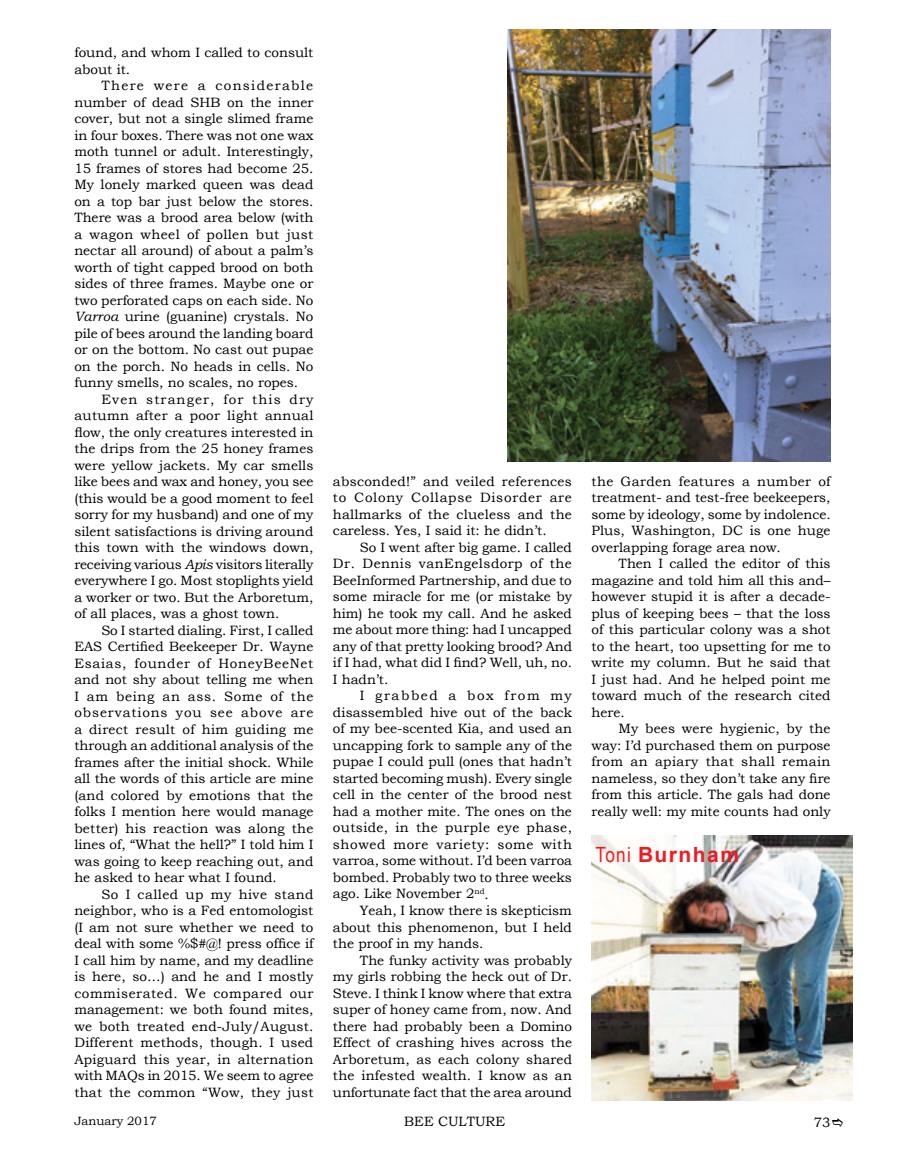
<style>
.page{position:relative;width:905px;height:1175px;background:#fff}
.page>*{position:absolute;margin:0;border:0;box-sizing:border-box;transform-origin:0 0}
.t1{font:700 21px "Arial";letter-spacing:.07em;color:#ed1d24}
.t2{font:13.5px/16.5px "Bookman Old Style";color:#000;text-align:justify}
.t3{font:12px "Bookman Old Style";color:#000}
.s1{font-style:italic}
.s2{font-family:"Arial Narrow";font-weight:400}
</style>
<div class="page">
<img style="left:591px;top:836px;width:261px;height:264px">
<img style="left:507px;top:30px;width:323px;height:431px">
<p class="t2" style="left:74px;top:44px;width:240px">found, and whom I called to consult about it.</p>
<p class="t2" style="left:74px;top:77px;width:241px;text-indent:27px">There were a considerable number of dead SHB on the inner cover, but not a single slimed frame in four boxes. There was not one wax moth tunnel or adult. Interestingly, 15 frames of stores had become 25.<br>My lonely marked queen was dead on a top bar just below the stores.<br>There was a brood area below (with a wagon wheel of pollen but just nectar all around) of about a palm’s worth of tight capped brood on both sides of three frames. Maybe one or two perforated caps on each side. No <span class="s1">Varroa</span> urine (guanine) crystals. No pile of bees around the landing board or on the bottom. No cast out pupae on the porch. No heads in cells. No funny smells, no scales, no ropes.</p>
<p class="t2" style="left:74px;top:391px;width:241px;text-indent:27px">Even stranger, for this dry autumn after a poor light annual flow, the only creatures interested in the drips from the 25 honey frames were yellow jackets. My car smells like bees and wax and honey, you see (this would be a good moment to feel sorry for my husband) and one of my silent satisfactions is driving around this town with the windows down, receiving various <span class="s1">Apis</span> visitors literally everywhere I go. Most stoplights yield a worker or two. But the Arboretum, of all places, was a ghost town.</p>
<p class="t2" style="left:74px;top:622px;width:241px;text-indent:27px">So I started dialing. First, I called EAS Certified Beekeeper Dr. Wayne Esaias, founder of HoneyBeeNet and not shy about telling me when I am being an ass. Some of the observations you see above are a direct result of him guiding me through an additional analysis of the frames after the initial shock. While all the words of this article are mine (and colored by emotions that the folks I mention here would manage better) his reaction was along the lines of, “What the hell?” I told him I was going to keep reaching out, and he asked to hear what I found.</p>
<p class="t2" style="left:74px;top:886px;width:241px;text-indent:27px">So I called up my hive stand neighbor, who is a Fed entomologist (I am not sure whether we need to deal with some %$#@! press office if I call him by name, and my deadline is here, so…) and he and I mostly commiserated. We compared our management: we both found mites, we both treated end-July/August.<br>Different methods, though. I used Apiguard this year, in alternation with MAQs in 2015. We seem to agree that the common “Wow, they just</p>
<p class="t2" style="left:333px;top:473px;width:240px">absconded!” and veiled references to Colony Collapse Disorder are hallmarks of the clueless and the careless. Yes, I said it: he didn’t.</p>
<p class="t2" style="left:333px;top:539px;width:241px;text-indent:27px">So I went after big game. I called Dr. Dennis vanEngelsdorp of the BeeInformed Partnership, and due to some miracle for me (or mistake by him) he took my call. And he asked me about more thing: had I uncapped any of that pretty looking brood? And if I had, what did I find? Well, uh, no.<br>I hadn’t.</p>
<p class="t2" style="left:333px;top:687px;width:241px;text-indent:27px">I grabbed a box from my disassembled hive out of the back of my bee-scented Kia, and used an uncapping fork to sample any of the pupae I could pull (ones that hadn’t started becoming mush). Every single cell in the center of the brood nest had a mother mite. The ones on the outside, in the purple eye phase, showed more variety: some with varroa, some without. I’d been varroa bombed. Probably two to three weeks ago. Like November 2<sup>nd</sup>.</p>
<p class="t2" style="left:333px;top:902px;width:240px;text-indent:27px">Yeah, I know there is skepticism about this phenomenon, but I held the proof in my hands.</p>
<p class="t2" style="left:333px;top:951px;width:240px;text-indent:27px">The funky activity was probably my girls robbing the heck out of Dr.<br>Steve. I think I know where that extra super of honey came from, now. And there had probably been a Domino Effect of crashing hives across the Arboretum, as each colony shared the infested wealth. I know as an unfortunate fact that the area around</p>
<p class="t2" style="left:591px;top:473px;width:240px">the Garden features a number of treatment- and test-free beekeepers, some by ideology, some by indolence.<br>Plus, Washington, DC is one huge overlapping forage area now.</p>
<p class="t2" style="left:591px;top:555px;width:240px;text-indent:27px">Then I called the editor of this magazine and told him all this and– however stupid it is after a decade&shy;plus of keeping bees – that the loss of this particular colony was a shot to the heart, too upsetting for me to write my column. But he said that I just had. And he helped point me toward much of the research cited here.</p>
<p class="t2" style="left:591px;top:720px;width:240px;text-indent:27px">My bees were hygienic, by the way: I’d purchased them on purpose from an apiary that shall remain nameless, so they don’t take any fire from this article. The gals had done really well: my mite counts had only</p>
<h1 class="t1" style="left:595px;top:841px;width:145px"><span class="s2">Toni</span> Burnham</h1>
<p class="t3" style="left:74px;top:1112px;width:84px">January 2017</p>
<p class="t2" style="left:404px;top:1112px;width:102px">BEE CULTURE</p>
<p class="t2" style="left:813px;top:1114px;width:18px">73</p>
</div>
